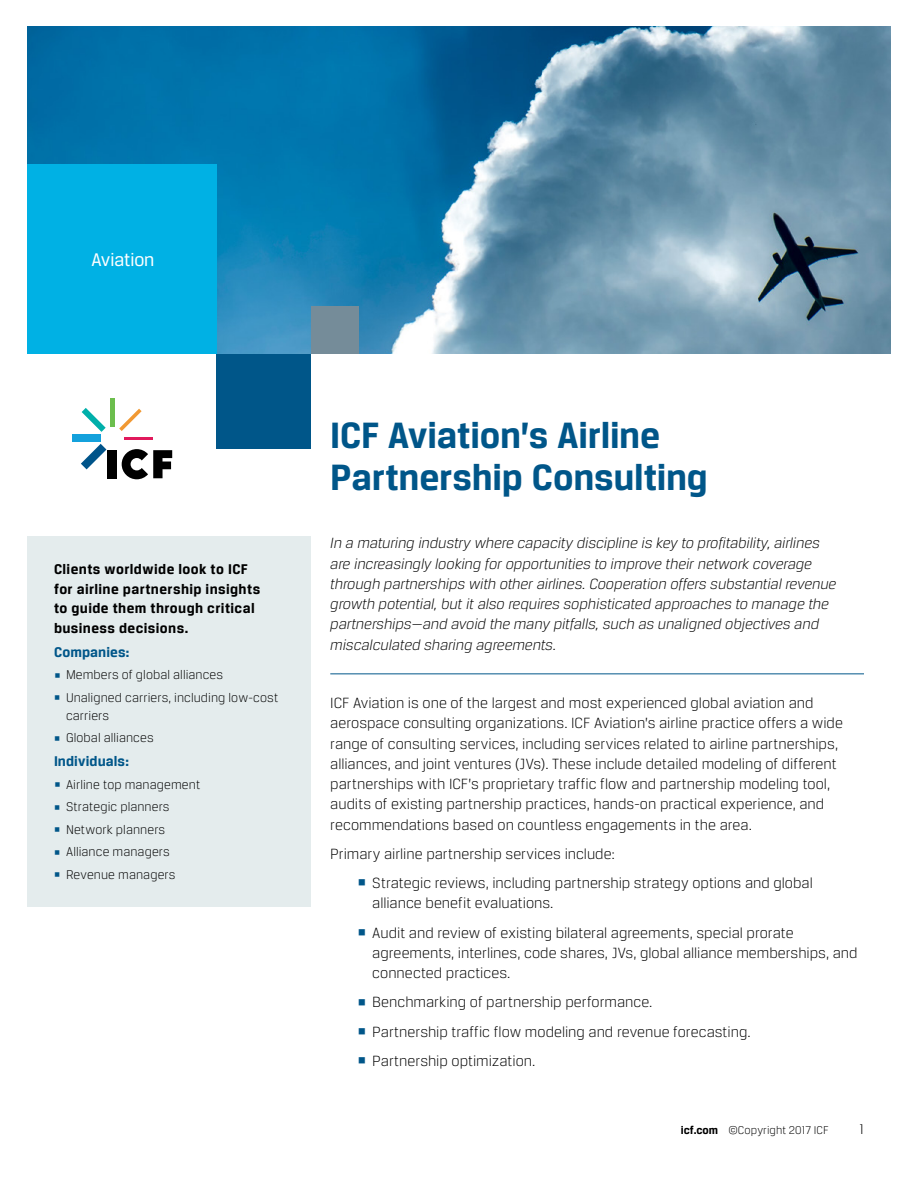
<style>
.page{position:relative;width:918px;height:1188px;background:#fff}
.page>*{position:absolute;margin:0;border:0;box-sizing:border-box;transform-origin:0 0}
.t1{font:700 39px/42px "Breuer Text";letter-spacing:-.005em;color:#005689}
.t2{font:19.5px "Breuer Text";letter-spacing:-.005em;color:#fff}
.t3{font:300 15.75px/20.2px "Breuer Text";color:#000}
.t4{font:italic 300 15.75px/20.2px "Breuer Text";letter-spacing:-.005em;color:#000}
.t5{font:700 15px/19.5px "Breuer Text";letter-spacing:.025em;color:#000}
.t6{font:700 15px "Breuer Text";letter-spacing:.005em;color:#005689}
.t7{font:300 15px "Breuer Text";color:#000}
.t8{font:300 13.5px/18px "Breuer Text";letter-spacing:.005em;color:#000}
.t9{font:300 12px "Breuer Text";letter-spacing:.005em;color:#000}
.s1{color:#005689}
.s2{font-weight:700}
</style>
<div class="page">
<img style="left:27px;top:26px;width:864px;height:328px">
<div style="left:217px;top:354px;width:94px;height:95px;background:#005689"></div>
<div style="left:311px;top:307px;width:48px;height:47px;background:#758c99"></div>
<div style="left:27px;top:164px;width:190px;height:190px;background:#00b1e4"></div>
<div style="left:27px;top:537px;width:284px;height:370px;background:#e4eced"></div>
<hr style="left:330px;top:673px;width:534px;height:1px;background:#005689">
<div style="left:107px;top:450px;width:10px;height:28px;background:#000"></div>
<svg style="left:81px;top:444px;width:25px;height:25px"></svg>
<div style="left:72px;top:435px;width:28px;height:7px;background:#14a1dc"></div>
<svg style="left:82px;top:408px;width:24px;height:24px"></svg>
<hr style="left:110px;top:398px;width:4px;height:28px;background:#6cbe4d">
<svg style="left:119px;top:409px;width:23px;height:22px"></svg>
<hr style="left:124px;top:437px;width:28px;height:2px;background:#e1195c">
<svg style="left:122px;top:449px;width:50px;height:30px"></svg>
<p class="t2" style="left:92px;top:248px;width:65px">Aviation</p>
<p class="t5" style="left:54px;top:559px;width:208px">Clients worldwide look to ICF for airline partnership insights to guide them through critical business decisions.</p>
<p class="t6" style="left:54px;top:643px;width:77px">Companies:</p>
<p class="t8" style="left:54px;top:666px;width:171px"><span class="s1">▪</span> Members of global alliances</p>
<p class="t8" style="left:66px;top:688px;width:214px;text-indent:-12px"><span class="s1">▪</span> Unaligned carriers, including low-cost carriers</p>
<p class="t8" style="left:54px;top:729px;width:101px"><span class="s1">▪</span> Global alliances</p>
<p class="t6" style="left:54px;top:753px;width:76px">Individuals:</p>
<p class="t8" style="left:54px;top:775px;width:148px"><span class="s1">▪</span> Airline top management</p>
<p class="t8" style="left:54px;top:798px;width:117px"><span class="s1">▪</span> Strategic planners</p>
<p class="t8" style="left:54px;top:820px;width:113px"><span class="s1">▪</span> Network planners</p>
<p class="t8" style="left:54px;top:843px;width:117px"><span class="s1">▪</span> Alliance managers</p>
<p class="t8" style="left:54px;top:865px;width:123px"><span class="s1">▪</span> Revenue managers</p>
<h1 class="t1" style="left:330px;top:414px;width:379px">ICF Aviation’s Airline<br>Partnership Consulting</h1>
<p class="t4" style="left:330px;top:533px;width:508px">In a maturing industry where capacity discipline is key to profitability, airlines are increasingly looking for opportunities to improve their network coverage through partnerships with other airlines. Cooperation offers substantial revenue growth potential, but it also requires sophisticated approaches to manage the partnerships—and avoid the many pitfalls, such as unaligned objectives and miscalculated sharing agreements.</p>
<p class="t3" style="left:330px;top:693px;width:514px">ICF Aviation is one of the largest and most experienced global aviation and aerospace consulting organizations. ICF Aviation’s airline practice offers a wide range of consulting services, including services related to airline partnerships, alliances, and joint ventures (JVs). These include detailed modeling of different partnerships with ICF’s proprietary traffic flow and partnership modeling tool, audits of existing partnership practices, hands-on practical experience, and recommendations based on countless engagements in the area.</p>
<p class="t3" style="left:330px;top:843px;width:286px">Primary airline partnership services include:</p>
<p class="t3" style="left:372px;top:873px;width:442px;text-indent:-15px"><span class="s1">▪▪</span> Strategic reviews, including partnership strategy options and global alliance benefit evaluations.</p>
<p class="t3" style="left:372px;top:922px;width:487px;text-indent:-15px"><span class="s1">▪▪</span> Audit and review of existing bilateral agreements, special prorate agreements, interlines, code shares, JVs, global alliance memberships, and connected practices.</p>
<p class="t3" style="left:357px;top:992px;width:297px"><span class="s1">▪▪</span> Benchmarking of partnership performance.</p>
<p class="t3" style="left:357px;top:1021px;width:395px"><span class="s1">▪▪</span> Partnership traffic flow modeling and revenue forecasting.</p>
<p class="t3" style="left:357px;top:1050px;width:180px"><span class="s1">▪▪</span> Partnership optimization.</p>
<p class="t9" style="left:681px;top:1124px;width:149px"><span class="s2">icf.com</span> ©Copyright 2017 ICF</p>
<p class="t7" style="left:859px;top:1121px;width:6px">1</p>
</div>
